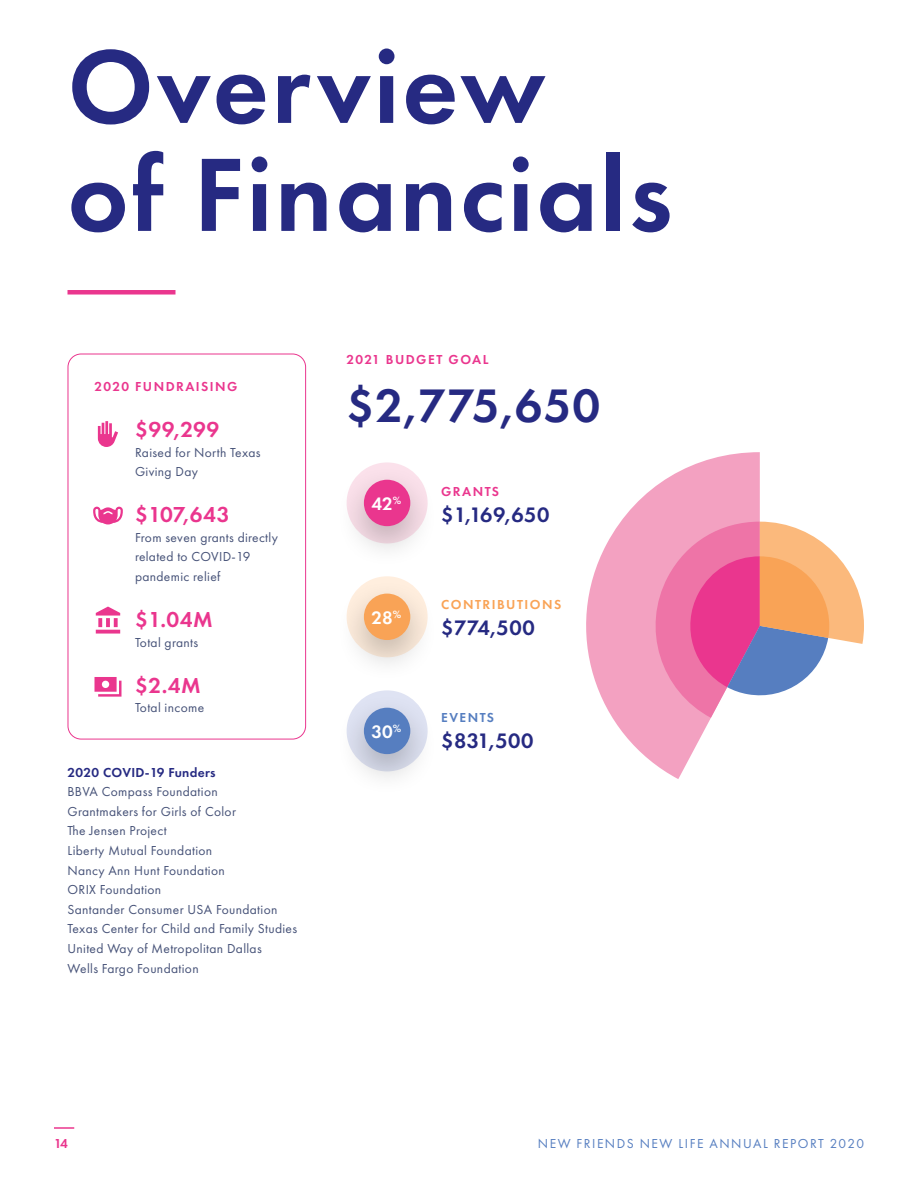
<style>
.page{position:relative;width:918px;height:1188px;background:#fff}
.page>*{position:absolute;margin:0;border:0;box-sizing:border-box;transform-origin:0 0}
.t1{font:600 108px/108px "Futura PT";letter-spacing:.025em;color:#262a82}
.t2{font:600 48.75px "Futura PT";letter-spacing:.025em;color:#262a82}
.t3{font:600 22.5px "Futura PT";letter-spacing:.025em;color:#ea368e}
.t4{font:600 21.75px "Futura PT";letter-spacing:.025em;color:#262a82}
.t5{font:600 18.75px "Futura PT";color:#fff}
.t6{font:13.5px/19.5px "Futura PT";letter-spacing:.025em;color:#455177}
.t7{font:600 13.5px "Futura PT";letter-spacing:.11em;color:#ea368e}
.t8{font:13.5px "Futura PT";letter-spacing:.11em;color:#567ec0}
.t9{font:600 13.5px "Futura PT";letter-spacing:.025em;color:#262a82}
.t10{font:600 13.5px "Futura PT";letter-spacing:.11em;color:#f9a356}
.t11{font:600 13.5px "Futura PT";letter-spacing:.11em;color:#567ec0}
</style>
<div class="page">
<hr style="left:54px;top:1127px;width:20px;height:2px;background:#ea368e">
<div style="left:68px;top:290px;width:108px;height:5px;background:#ea368e"></div>
<div style="left:68px;top:354px;width:238px;height:385px;border:1px solid #ea368e;border-radius:13px"></div>
<svg style="left:98px;top:421px;width:20px;height:26px"></svg>
<svg style="left:93px;top:507px;width:30px;height:17px"></svg>
<svg style="left:96px;top:607px;width:24px;height:27px"></svg>
<svg style="left:94px;top:677px;width:28px;height:20px"></svg>
<div style="left:335px;top:464px;width:104px;height:105px;background:#000;opacity:.25"></div>
<div style="left:364px;top:480px;width:46px;height:46px;background:#ea368e;border-radius:50%"></div>
<svg style="left:586px;top:452px;width:174px;height:327px;fill:#f3a1c1"></svg>
<svg style="left:641px;top:522px;width:223px;height:196px"></svg>
<div style="left:335px;top:578px;width:104px;height:104px;background:#000;opacity:.25"></div>
<div style="left:364px;top:594px;width:46px;height:46px;background:#f9a356;border-radius:50%"></div>
<div style="left:335px;top:692px;width:104px;height:105px;background:#000;opacity:.25"></div>
<div style="left:364px;top:708px;width:46px;height:46px;background:#567ec0;border-radius:50%"></div>
<h1 class="t1" style="left:68px;top:32px;width:607px">Overview<br>of Financials</h1>
<p class="t7" style="left:94px;top:378px;width:145px">2020 FUNDRAISING</p>
<h3 class="t3" style="left:135px;top:415px;width:86px">$99,299</h3>
<p class="t6" style="left:135px;top:442px;width:127px">Raised for North Texas<br>Giving Day</p>
<h3 class="t3" style="left:135px;top:501px;width:96px">$107,643</h3>
<p class="t6" style="left:135px;top:528px;width:144px">From seven grants directly related to COVID-19 pandemic relief</p>
<h3 class="t3" style="left:135px;top:606px;width:79px">$1.04M</h3>
<p class="t6" style="left:135px;top:632px;width:65px">Total grants</p>
<h3 class="t3" style="left:135px;top:671px;width:67px">$2.4M</h3>
<p class="t6" style="left:135px;top:698px;width:71px">Total income</p>
<p class="t9" style="left:68px;top:764px;width:150px">2020 COVID-19 Funders</p>
<p class="t6" style="left:68px;top:782px;width:231px">BBVA Compass Foundation<br>Grantmakers for Girls of Color<br>The Jensen Project<br>Liberty Mutual Foundation<br>Nancy Ann Hunt Foundation<br>ORIX Foundation<br>Santander Consumer USA Foundation<br>Texas Center for Child and Family Studies<br>United Way of Metropolitan Dallas<br>Wells Fargo Foundation</p>
<p class="t7" style="left:347px;top:351px;width:143px">2021 BUDGET GOAL</p>
<h2 class="t2" style="left:347px;top:376px;width:255px">$2,775,650</h2>
<h3 class="t5" style="left:372px;top:492px;width:31px">42<sup>%</sup></h3>
<h3 class="t5" style="left:372px;top:606px;width:31px">28<sup>%</sup></h3>
<h3 class="t5" style="left:372px;top:720px;width:31px">30<sup>%</sup></h3>
<p class="t7" style="left:441px;top:483px;width:59px">GRANTS</p>
<h3 class="t4" style="left:441px;top:501px;width:110px">$1,169,650</h3>
<p class="t10" style="left:441px;top:596px;width:122px">CONTRIBUTIONS</p>
<h3 class="t4" style="left:441px;top:614px;width:95px">$774,500</h3>
<p class="t11" style="left:441px;top:709px;width:54px">EVENTS</p>
<h3 class="t4" style="left:441px;top:727px;width:94px">$831,500</h3>
<p class="t7" style="left:54px;top:1135px;width:15px">14</p>
<p class="t8" style="left:538px;top:1135px;width:328px">NEW FRIENDS NEW LIFE ANNUAL REPORT 2020</p>
</div>
